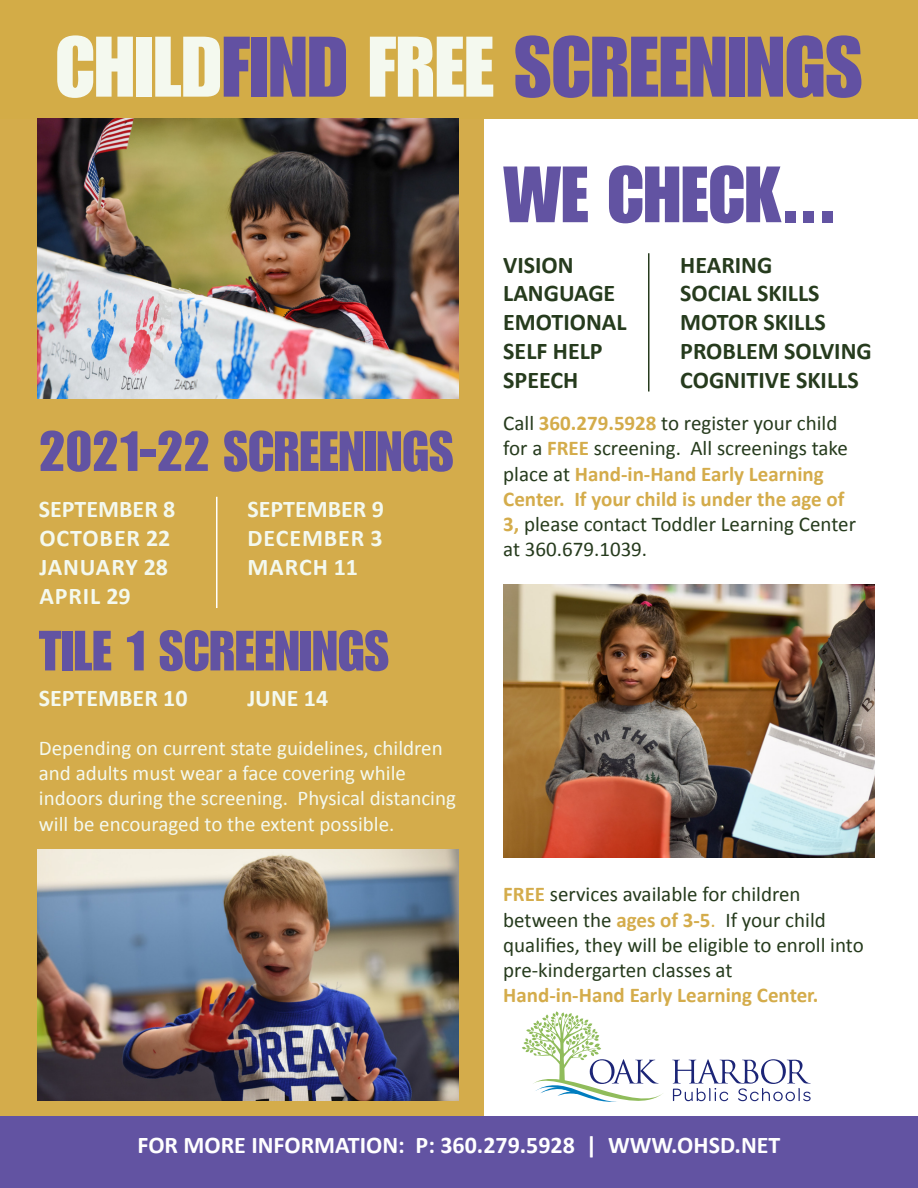
<style>
.page{position:relative;width:918px;height:1188px;background:#fff}
.page>*{position:absolute;margin:0;border:0;box-sizing:border-box;transform-origin:0 0}
.t1{font:84px "GENUINE";color:#6251a2}
.t2{font:78px "GENUINE";color:#6253a2}
.t3{font:55.5px "GENUINE";color:#6253a2}
.t4{font:700 24px "Calibri";color:#263b1d}
.t5{font:700 24px "Calibri";color:#f4f9ef}
.t6{font:700 24px "Calibri";color:#fff}
.t7{font:700 24px "Calibri";letter-spacing:.04em;color:#f4f9ef}
.t8{font:700 24px "Calibri";letter-spacing:.02em;color:#f4f9ef}
.t9{font:21px/25.2px "Calibri";color:#263b1d}
.t10{font:21px/25.2px "Calibri";color:#f4f9ef}
.t11{font:700 21px "Calibri";color:#d4ac4b}
.s1{color:#f4f9ef}
.s2{font-weight:700;color:#d4ac4b}
.s3{color:#d4ac4b}
</style>
<div class="page">
<svg style="left:522px;top:1011px;width:141px;height:91px"></svg>
<svg style="left:672px;top:1059px;width:139px;height:42px"></svg>
<div style="left:0;top:13px;width:484px;height:1175px;background:#d4ac4b"></div>
<div style="left:0;top:0;width:918px;height:119px;background:#d3ac47"></div>
<div style="left:0;top:1117px;width:918px;height:71px;background:#6253a2"></div>
<img style="left:37px;top:119px;width:422px;height:280px">
<img style="left:37px;top:849px;width:422px;height:251px">
<img style="left:503px;top:584px;width:372px;height:274px">
<hr style="left:216px;top:497px;width:2px;height:111px;background:#fff">
<hr style="left:648px;top:253px;width:2px;height:139px;background:#263b1d">
<p class="t1" style="left:55px;top:17px;width:809px"><span class="s1">CHILD</span>FIND <span class="s1">FREE</span> SCREENINGS</p>
<p class="t3" style="left:39px;top:418px;width:416px">2021-22 SCREENINGS</p>
<p class="t5" style="left:39px;top:493px;width:138px">SEPTEMBER 8</p>
<p class="t5" style="left:247px;top:493px;width:138px">SEPTEMBER 9</p>
<p class="t7" style="left:39px;top:521px;width:133px">OCTOBER 22</p>
<p class="t7" style="left:247px;top:521px;width:137px">DECEMBER 3</p>
<p class="t8" style="left:39px;top:550px;width:130px">JANUARY 28</p>
<p class="t5" style="left:247px;top:550px;width:112px">MARCH 11</p>
<p class="t5" style="left:39px;top:579px;width:93px">APRIL 29</p>
<p class="t3" style="left:39px;top:618px;width:352px">TILE 1 SCREENINGS</p>
<p class="t5" style="left:39px;top:682px;width:150px">SEPTEMBER 10</p>
<p class="t5" style="left:247px;top:682px;width:82px">JUNE 14</p>
<p class="t10" style="left:39px;top:734px;width:405px">Depending on current state guidelines, children and adults must wear a face covering while</p>
<p class="t10" style="left:39px;top:785px;width:419px">indoors during the screening. Physical distancing will be encouraged to the extent possible.</p>
<p class="t2" style="left:503px;top:148px;width:335px">WE CHECK...</p>
<p class="t4" style="left:503px;top:248px;width:72px">VISION</p>
<p class="t4" style="left:680px;top:248px;width:94px">HEARING</p>
<p class="t4" style="left:503px;top:276px;width:114px">LANGUAGE</p>
<p class="t4" style="left:680px;top:276px;width:141px">SOCIAL SKILLS</p>
<p class="t4" style="left:503px;top:305px;width:125px">EMOTIONAL</p>
<p class="t4" style="left:680px;top:305px;width:147px">MOTOR SKILLS</p>
<p class="t4" style="left:503px;top:334px;width:101px">SELF HELP</p>
<p class="t4" style="left:680px;top:334px;width:193px">PROBLEM SOLVING</p>
<p class="t4" style="left:503px;top:363px;width:77px">SPEECH</p>
<p class="t4" style="left:680px;top:363px;width:180px">COGNITIVE SKILLS</p>
<p class="t9" style="left:503px;top:410px;width:354px">Call <span class="s2">360.279.5928</span> to register your child for a <span class="s2">FREE</span> screening. All screenings take place at <span class="s2">Hand-in-Hand Early Learning Center. If your child is under the age of 3,</span> please contact Toddler Learning Center at 360.679.1039.</p>
<p class="t9" style="left:503px;top:881px;width:362px"><span class="s2">FREE</span> services available for children between the <span class="s2">ages of 3-5</span><span class="s3">.</span> If your child qualifies, they will be eligible to enroll into pre-kindergarten classes at</p>
<p class="t11" style="left:503px;top:980px;width:317px">Hand-in-Hand Early Learning Center.</p>
<p class="t6" style="left:138px;top:1128px;width:644px">FOR MORE INFORMATION: P: 360.279.5928 | WWW.OHSD.NET</p>
</div>
